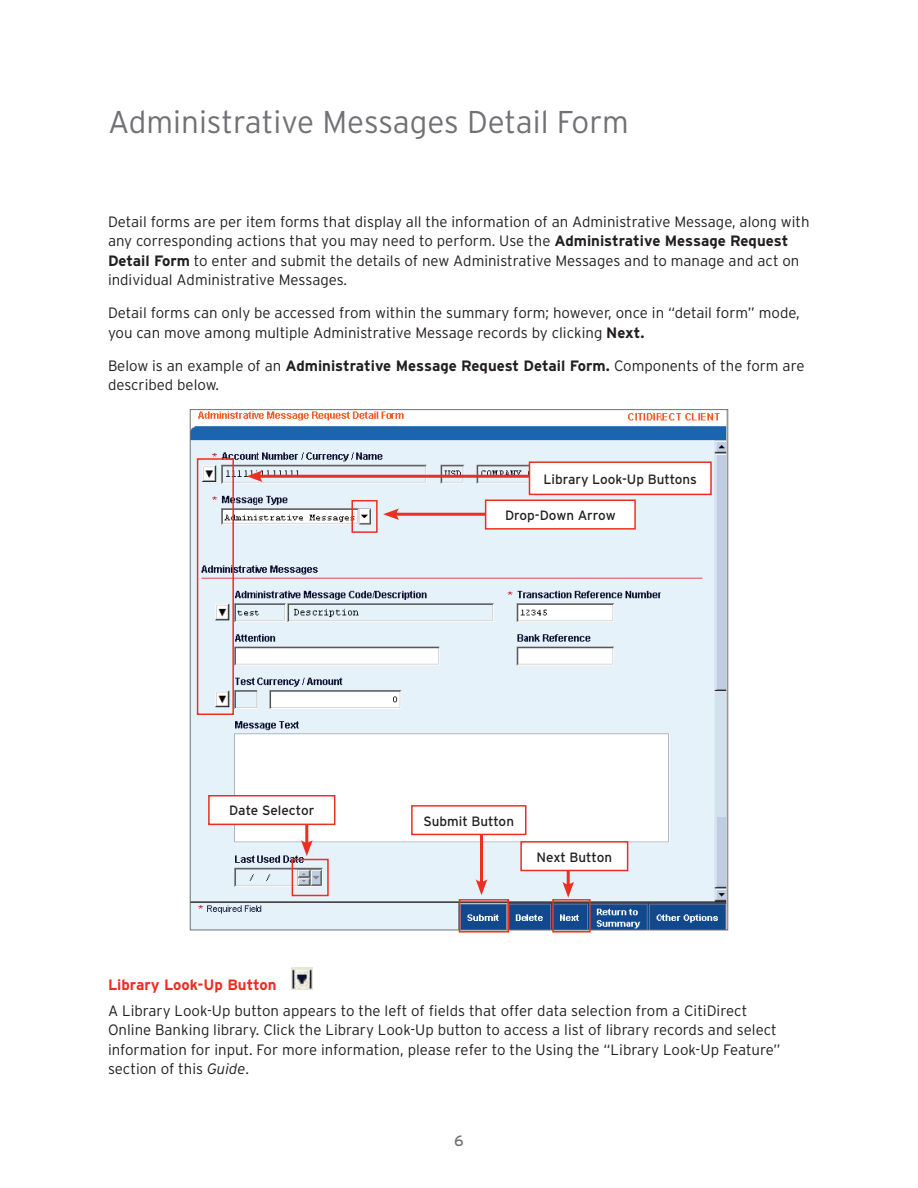
<style>
.page{position:relative;width:918px;height:1188px;background:#fff}
.page>*{position:absolute;margin:0;border:0;box-sizing:border-box;transform-origin:0 0}
.t1{font:300 31.5px "Interstate";color:#717074}
.t2{font:300 15px/19.5px "Interstate";color:#231f20}
.t3{font:700 15px "Interstate";color:#ee2e22}
.t4{font:15px "Interstate";color:#717074}
.t5{font:13.5px "Interstate";color:#231f20}
.s1{font-weight:700}
.s2{font-style:italic}
</style>
<div class="page">
<img style="left:192px;top:411px;width:534px;height:517px">
<img style="left:291px;top:967px;width:21px;height:23px">
<hr style="left:257px;top:475px;width:293px;height:3px;background:#ee2e22">
<svg style="left:247px;top:470px;width:16px;height:12px"></svg>
<div style="left:530px;top:462px;width:181px;height:32px;background:#fff"></div>
<div style="left:529px;top:461px;width:183px;height:34px;border:2px solid #ee2e22"></div>
<div style="left:197px;top:458px;width:37px;height:257px;border:2px solid #ee2e22"></div>
<div style="left:351px;top:500px;width:27px;height:33px;border:2px solid #ee2e22"></div>
<div style="left:292px;top:859px;width:37px;height:37px;border:2px solid #ee2e22"></div>
<div style="left:459px;top:899px;width:50px;height:34px;border:2px solid #ee2e22"></div>
<div style="left:552px;top:899px;width:39px;height:34px;border:2px solid #ee2e22"></div>
<hr style="left:394px;top:513px;width:132px;height:3px;background:#ee2e22">
<svg style="left:383px;top:508px;width:16px;height:12px"></svg>
<div style="left:486px;top:500px;width:149px;height:29px;background:#fff"></div>
<div style="left:485px;top:500px;width:151px;height:30px;border:2px solid #ee2e22"></div>
<hr style="left:567px;top:859px;width:3px;height:28px;background:#ee2e22">
<svg style="left:562px;top:882px;width:12px;height:16px"></svg>
<div style="left:521px;top:842px;width:107px;height:28px;background:#fff"></div>
<div style="left:520px;top:841px;width:108px;height:30px;border:2px solid #ee2e22"></div>
<hr style="left:480px;top:824px;width:3px;height:61px;background:#ee2e22">
<svg style="left:476px;top:879px;width:11px;height:16px"></svg>
<hr style="left:305px;top:816px;width:3px;height:30px;background:#ee2e22">
<svg style="left:301px;top:840px;width:12px;height:16px"></svg>
<div style="left:412px;top:806px;width:114px;height:28px;background:#fff"></div>
<div style="left:411px;top:805px;width:115px;height:30px;border:2px solid #ee2e22"></div>
<div style="left:209px;top:796px;width:126px;height:28px;background:#fff"></div>
<div style="left:208px;top:795px;width:127px;height:30px;border:2px solid #ee2e22"></div>
<h1 class="t1" style="left:108px;top:103px;width:522px">Administrative Messages Detail Form</h1>
<p class="t2" style="left:108px;top:212px;width:703px">Detail forms are per item forms that display all the information of an Administrative Message, along with any corresponding actions that you may need to perform. Use the <span class="s1">Administrative Message Request Detail Form</span> to enter and submit the details of new Administrative Messages and to manage and act on individual Administrative Messages.</p>
<p class="t2" style="left:108px;top:303px;width:693px">Detail forms can only be accessed from within the summary form; however, once in “detail form” mode, you can move among multiple Administrative Message records by clicking <span class="s1">Next.</span></p>
<p class="t2" style="left:108px;top:356px;width:698px">Below is an example of an <span class="s1">Administrative Message Request Detail Form.</span> Components of the form are described below.</p>
<p class="t5" style="left:544px;top:471px;width:155px">Library Look-Up Buttons</p>
<p class="t5" style="left:505px;top:507px;width:112px">Drop-Down Arrow</p>
<p class="t5" style="left:229px;top:802px;width:87px">Date Selector</p>
<p class="t5" style="left:424px;top:813px;width:92px">Submit Button</p>
<p class="t5" style="left:537px;top:849px;width:77px">Next Button</p>
<p class="t3" style="left:108px;top:975px;width:170px">Library Look-Up Button</p>
<p class="t2" style="left:108px;top:1001px;width:674px">A Library Look-Up button appears to the left of fields that offer data selection from a CitiDirect Online Banking library. Click the Library Look-Up button to access a list of library records and select information for input. For more information, please refer to the Using the “Library Look-Up Feature” section of this <span class="s2">Guide</span>.</p>
<p class="t4" style="left:454px;top:1132px;width:11px">6</p>
</div>
